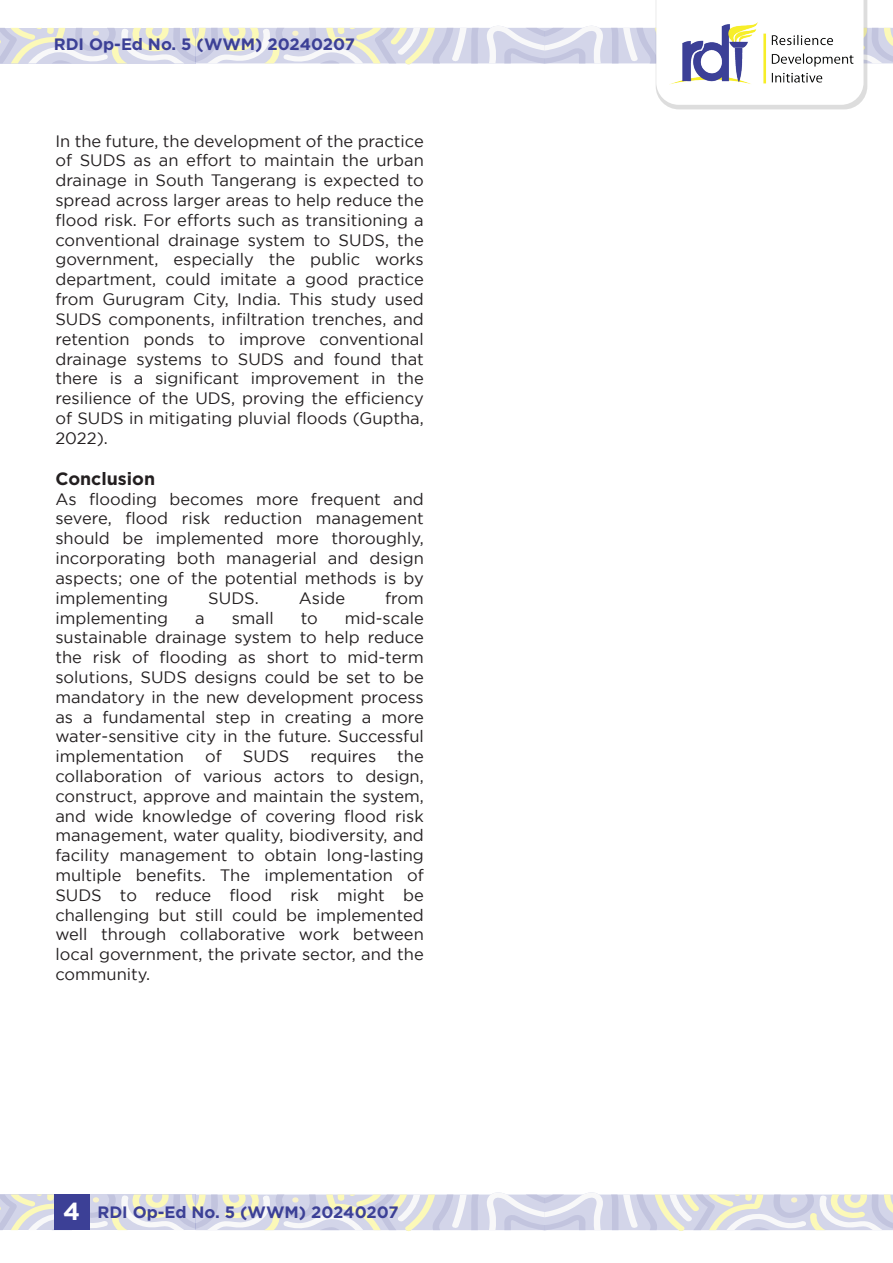
<style>
.page{position:relative;width:893px;height:1263px;background:#fff}
.page>*{position:absolute;margin:0;border:0;box-sizing:border-box;transform-origin:0 0}
.t1{font:700 24.6px "Gotham";color:#fff}
.t2{font:700 17.85px "Gotham";color:#231f20}
.t3{font:16.5px/19.8px "Gotham";color:#231f20;text-align:justify}
.t4{font:700 16.5px "Gotham";color:#3c4096}
</style>
<div class="page">
<svg style="left:0;top:1192px;width:893px;height:39px"></svg>
<svg style="left:0;top:0;width:893px;height:109px"></svg>
<img style="left:670px;top:22px;width:183px;height:63px">
<div style="left:54px;top:1194px;width:36px;height:36px;background:#3c4096"></div>
<p class="t4" style="left:54px;top:35px;width:303px">RDI Op-Ed No. 5 (WWM) 20240207</p>
<p class="t3" style="left:55px;top:131px;width:370px">In the future, the development of the practice of SUDS as an effort to maintain the urban drainage in South Tangerang is expected to spread across larger areas to help reduce the flood risk. For efforts such as transitioning a conventional drainage system to SUDS, the government, especially the public works department, could imitate a good practice from Gurugram City, India. This study used SUDS components, infiltration trenches, and retention ponds to improve conventional drainage systems to SUDS and found that there is a significant improvement in the resilience of the UDS, proving the efficiency of SUDS in mitigating pluvial floods (Guptha, 2022).</p>
<p class="t2" style="left:55px;top:468px;width:101px">Conclusion</p>
<p class="t3" style="left:55px;top:489px;width:370px">As flooding becomes more frequent and severe, flood risk reduction management should be implemented more thoroughly, incorporating both managerial and design aspects; one of the potential methods is by implementing</p>
<p class="t3" style="left:208px;top:588px;width:52px">SUDS.</p>
<p class="t3" style="left:299px;top:588px;width:48px">Aside</p>
<p class="t3" style="left:385px;top:588px;width:40px">from</p>
<p class="t3" style="left:55px;top:607px;width:370px;text-indent:289px">mid-scale sustainable drainage system to help reduce the risk of flooding as short to mid-term solutions, SUDS designs could be set to be mandatory in the new development process as a fundamental step in creating a more water-sensitive city in the future. Successful implementation</p>
<p class="t3" style="left:55px;top:607px;width:114px">implementing</p>
<p class="t3" style="left:195px;top:607px;width:11px">a</p>
<p class="t3" style="left:232px;top:607px;width:44px">small</p>
<p class="t3" style="left:301px;top:607px;width:19px">to</p>
<p class="t3" style="left:205px;top:746px;width:18px">of</p>
<p class="t3" style="left:243px;top:746px;width:48px">SUDS</p>
<p class="t3" style="left:310px;top:746px;width:67px">requires</p>
<p class="t3" style="left:55px;top:746px;width:370px;text-indent:342px">the collaboration of various actors to design, construct, approve and maintain the system, and wide knowledge of covering flood risk management, water quality, biodiversity, and facility management to obtain long-lasting multiple benefits. The implementation of SUDS to reduce flood risk might be challenging but still could be implemented well through collaborative work between local government, the private sector, and the community.</p>
<h1 class="t1" style="left:63px;top:1197px;width:18px">4</h1>
<p class="t4" style="left:97px;top:1203px;width:303px">RDI Op-Ed No. 5 (WWM) 20240207</p>
</div>
